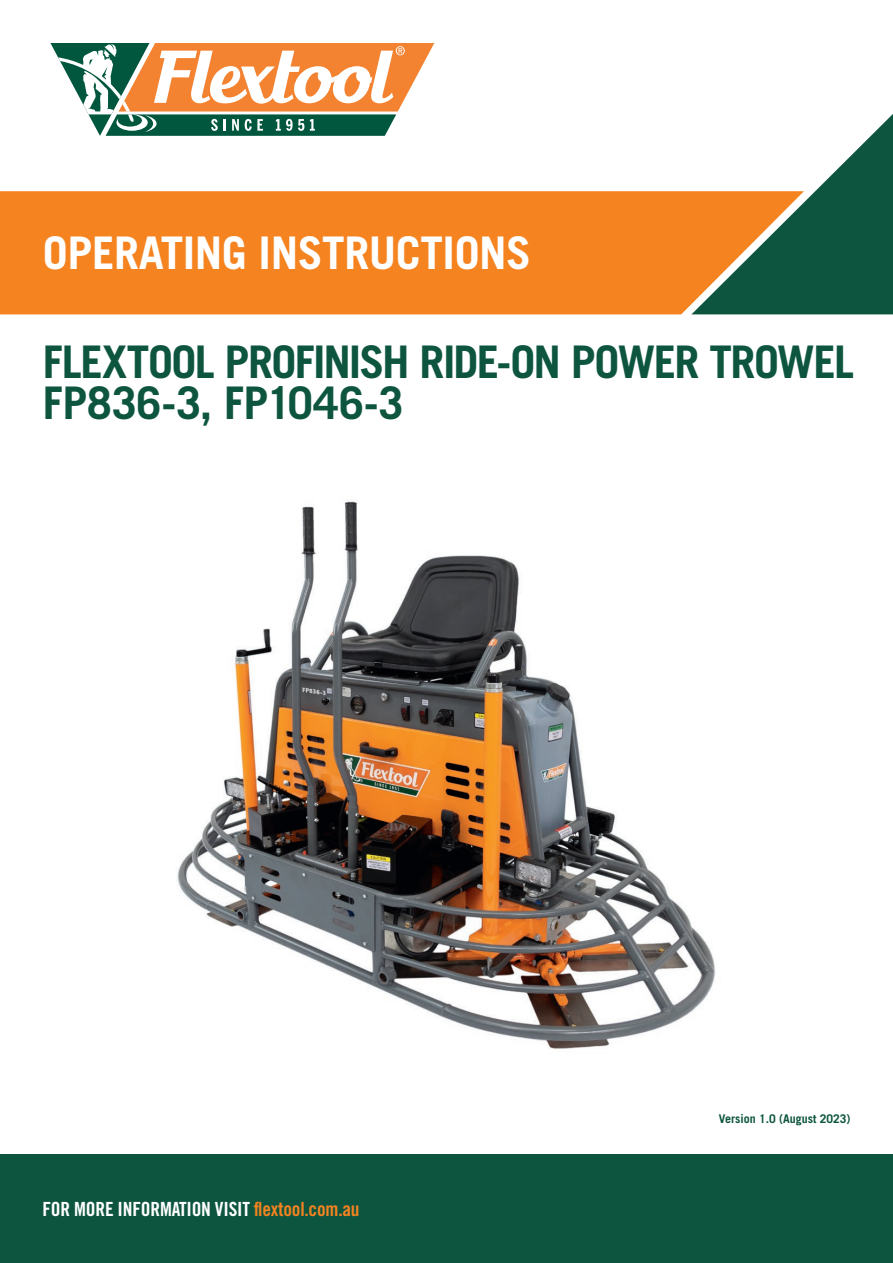
<style>
.page{position:relative;width:893px;height:1263px;background:#fff}
.page>*{position:absolute;margin:0;border:0;box-sizing:border-box;transform-origin:0 0}
.Intro_Heading_Bens{font:700 45px "Trade Gothic LT Pro";letter-spacing:-.035em;color:#0d553f}
.Intro_Heading_Bens-2{font:700 45px "Trade Gothic LT Pro";letter-spacing:-.01em;color:#fff}
.Intro_Heading_Bens-3{font:700 45px "Trade Gothic LT Pro";letter-spacing:-.01em;color:#0d553f}
.t1{font:19.5px "Trade Gothic LT Pro Bd Cn 20";letter-spacing:-.01em;color:#fff}
.Pic_points{font:700 12px "Trade Gothic LT Pro";color:#0d553f}
.s1{color:#f58320}
</style>
<div class="page">
<div style="left:0;top:1154px;width:893px;height:109px;background:#0d553f"></div>
<svg style="left:50px;top:43px;width:385px;height:93px"></svg>
<div style="left:0;top:191px;width:691px;height:123px;background:#f58320"></div>
<svg style="left:691px;top:114px;width:202px;height:200px"></svg>
<img style="left:177px;top:501px;width:538px;height:548px">
<p class="Intro_Heading_Bens-2" style="left:43px;top:225px;width:490px">OPERATING INSTRUCTIONS</p>
<p class="Intro_Heading_Bens" style="left:43px;top:334px;width:813px">FLEXTOOL PROFINISH RIDE-ON POWER TROWEL</p>
<p class="Intro_Heading_Bens-3" style="left:43px;top:375px;width:362px">FP836-3, FP1046-3</p>
<p class="t1" style="left:43px;top:1197px;width:319px">FOR MORE INFORMATION VISIT <span class="s1">flextool.com.au</span></p>
<p class="Pic_points" style="left:719px;top:1111px;width:133px">Version 1.0 (August 2023)</p>
</div>
